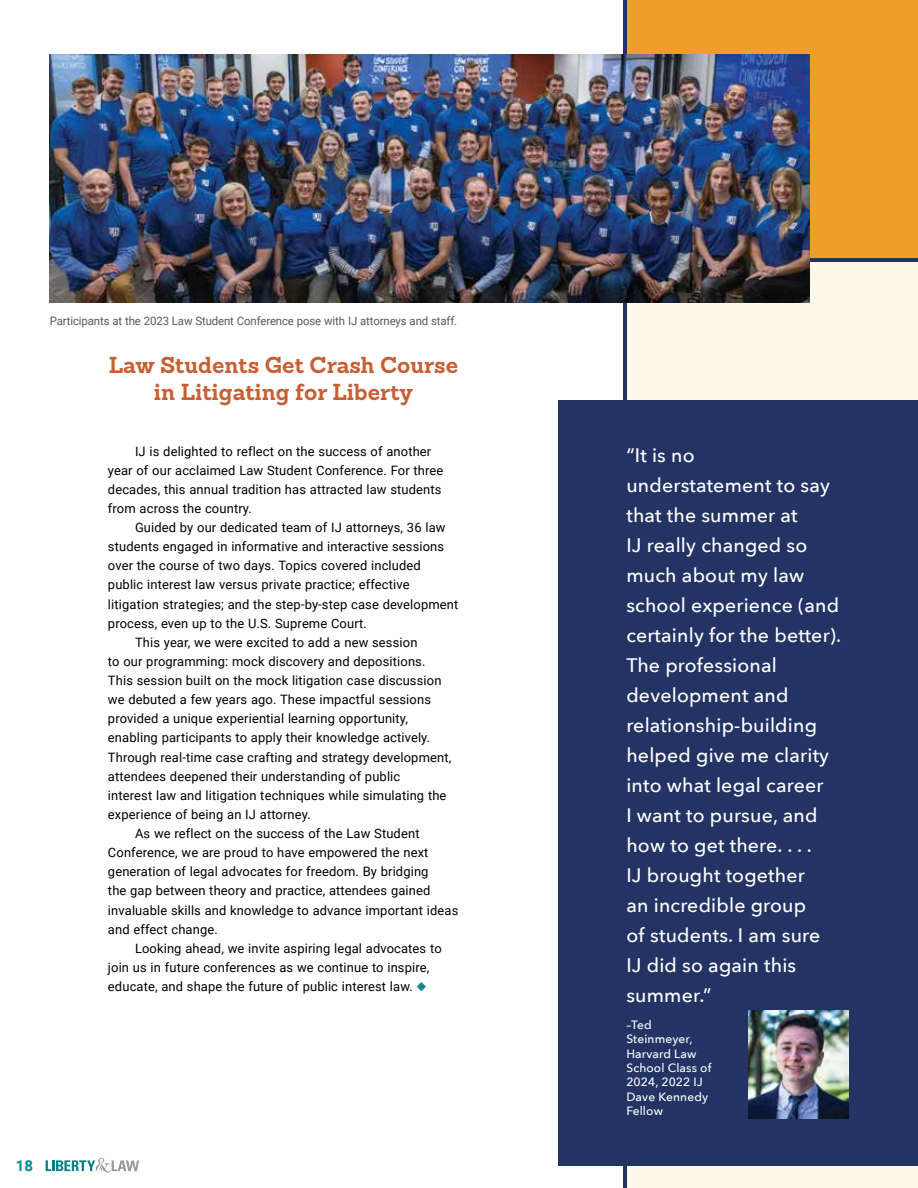
<style>
.page{position:relative;width:918px;height:1188px;background:#fff}
.page>*{position:absolute;margin:0;border:0;box-sizing:border-box;transform-origin:0 0}
.t1{font:700 22.5px/27px "Sanchez Slab";color:#c75f32;text-align:center}
.t2{font:500 19.5px/30px "Avenir Next";letter-spacing:.01em;color:#fff}
.t3{font:700 15px "Roboto";color:#008c92}
.t4{font:12.9px/19px "Roboto";letter-spacing:.01em;color:#000}
.t5{font:500 12px/14.4px "Avenir Next";letter-spacing:.01em;color:#fff}
.t6{font:11.7px "Roboto";letter-spacing:-.01em;color:#58595b}
.s1{color:#008c92}
</style>
<div class="page">
<div style="left:626px;top:0;width:292px;height:1188px;background:#fff7e9"></div>
<div style="left:626px;top:0;width:292px;height:258px;background:#ee9f29"></div>
<hr style="left:702px;top:258px;width:216px;height:3px;background:#233364">
<hr style="left:623px;top:0;width:3px;height:1188px;background:#233364">
<div style="left:558px;top:400px;width:360px;height:765px;background:#233364"></div>
<img style="left:50px;top:54px;width:760px;height:249px">
<img style="left:748px;top:1011px;width:100px;height:108px">
<svg style="left:46px;top:1158px;width:93px;height:15px"></svg>
<p class="t6" style="left:50px;top:312px;width:409px">Participants at the 2023 Law Student Conference pose with IJ attorneys and staff.</p>
<h1 class="t1" style="left:109px;top:352px;width:351px">Law Students Get Crash Course in Litigating for Liberty</h1>
<p class="t4" style="left:108px;top:441px;width:337px;text-indent:27px">IJ is delighted to reflect on the success of another year of our acclaimed Law Student Conference. For three decades, this annual tradition has attracted law students from across the country.</p>
<p class="t4" style="left:135px;top:518px;width:312px">Guided by our dedicated team of IJ attorneys, 36 law</p>
<p class="t4" style="left:108px;top:537px;width:338px">students engaged in informative and interactive sessions</p>
<p class="t4" style="left:108px;top:556px;width:314px">over the course of two days. Topics covered included</p>
<p class="t4" style="left:108px;top:575px;width:303px">public interest law versus private practice; effective</p>
<p class="t4" style="left:108px;top:594px;width:352px">litigation strategies; and the step-by-step case development</p>
<p class="t4" style="left:108px;top:613px;width:260px">process, even up to the U.S. Supreme Court.</p>
<p class="t4" style="left:135px;top:632px;width:284px">This year, we were excited to add a new session</p>
<p class="t4" style="left:108px;top:651px;width:319px">to our programming: mock discovery and depositions.</p>
<p class="t4" style="left:108px;top:670px;width:335px">This session built on the mock litigation case discussion</p>
<p class="t4" style="left:108px;top:690px;width:325px">we debuted a few years ago. These impactful sessions</p>
<p class="t4" style="left:108px;top:709px;width:302px">provided a unique experiential learning opportunity,</p>
<p class="t4" style="left:108px;top:728px;width:324px">enabling participants to apply their knowledge actively.</p>
<p class="t4" style="left:108px;top:747px;width:345px">Through real-time case crafting and strategy development,</p>
<p class="t4" style="left:108px;top:766px;width:294px">attendees deepened their understanding of public</p>
<p class="t4" style="left:108px;top:785px;width:340px">interest law and litigation techniques while simulating the</p>
<p class="t4" style="left:108px;top:804px;width:204px">experience of being an IJ attorney.</p>
<p class="t4" style="left:135px;top:823px;width:286px">As we reflect on the success of the Law Student</p>
<p class="t4" style="left:108px;top:843px;width:322px">Conference, we are proud to have empowered the next</p>
<p class="t4" style="left:108px;top:862px;width:322px">generation of legal advocates for freedom. By bridging</p>
<p class="t4" style="left:108px;top:881px;width:324px">the gap between theory and practice, attendees gained</p>
<p class="t4" style="left:108px;top:900px;width:352px">invaluable skills and knowledge to advance important ideas</p>
<p class="t4" style="left:108px;top:919px;width:111px">and effect change.</p>
<p class="t4" style="left:135px;top:938px;width:308px">Looking ahead, we invite aspiring legal advocates to</p>
<p class="t4" style="left:108px;top:957px;width:323px">join us in future conferences as we continue to inspire,</p>
<p class="t4" style="left:108px;top:976px;width:320px">educate, and shape the future of public interest law. <span class="s1">◆</span></p>
<p class="t3" style="left:16px;top:1155px;width:19px">18</p>
<p class="t2" style="left:626px;top:440px;width:216px">“It is no understatement to say that the summer at<br>IJ really changed so much about my law school experience (and certainly for the better).<br>The professional development and relationship-building helped give me clarity into what legal career<br>I want to pursue, and how to get there. . . .<br>IJ brought together<br>an incredible group<br>of students. I am sure<br>IJ did so again this summer.”</p>
<p class="t5" style="left:626px;top:1017px;width:87px">–Ted<br>Steinmeyer,<br>Harvard Law<br>School Class of<br>2024, 2022 IJ<br>Dave Kennedy<br>Fellow</p>
</div>
